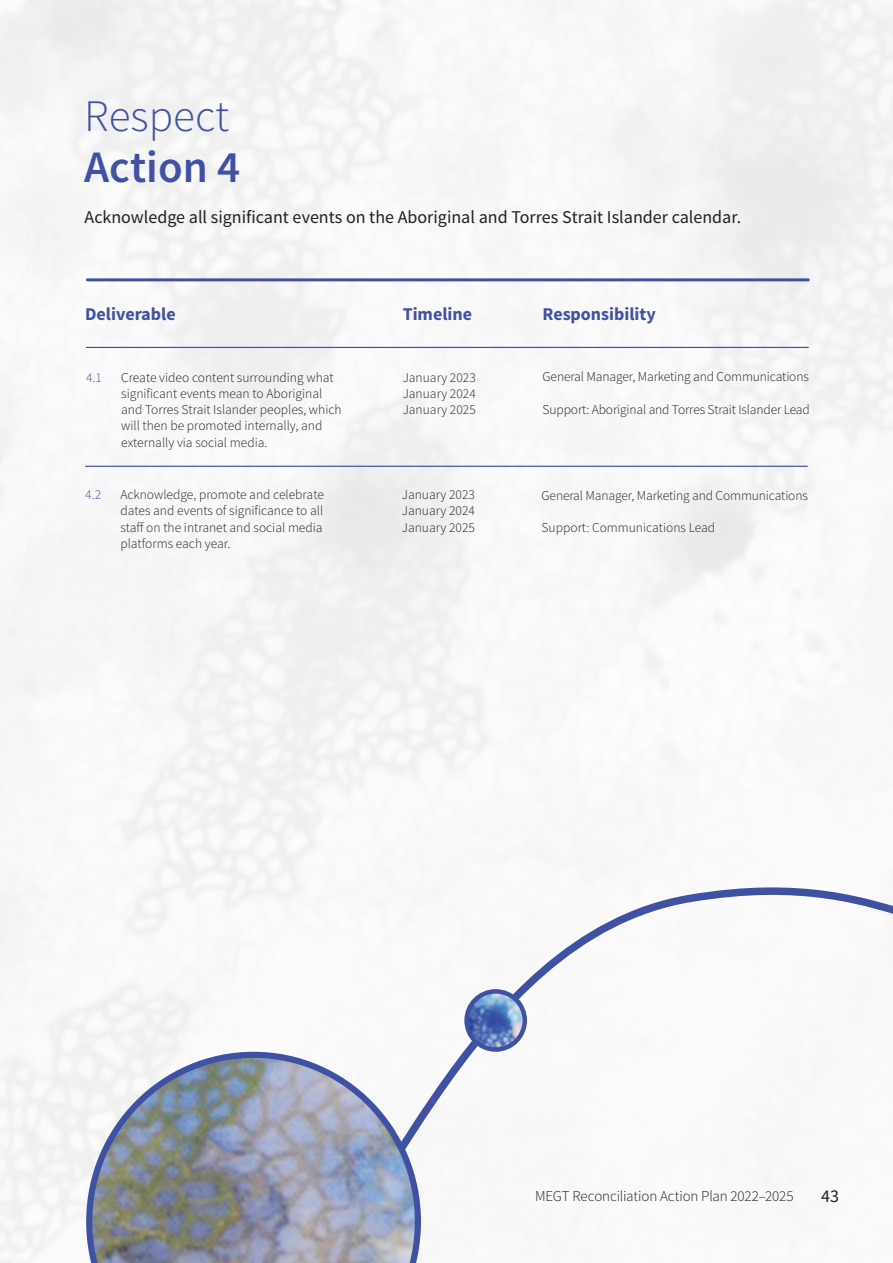
<style>
.page{position:relative;width:893px;height:1263px;background:#fff}
.page>*{position:absolute;margin:0;border:0;box-sizing:border-box;transform-origin:0 0}
.t1{font:300 45px "Source Sans Pro";color:#3f51a3}
.t2{font:600 45px "Source Sans Pro";color:#3f51a3}
.Table_body_regular{font:18px "Source Sans Pro";color:#231f20}
.t3{font:700 18px "Source Sans Pro";color:#3f51a3}
.t4{font:300 15px "Source Sans Pro";letter-spacing:-.01em;color:#231f20}
.Table_body_regular-2{font:300 13.5px/16.2px "Source Sans Pro";color:#231f20}
.Table_body_regular-3{font:300 13.5px "Source Sans Pro";color:#3f51a3}
</style>
<div class="page">
<img style="left:0;top:0;width:893px;height:851px">
<svg style="left:0;top:851px;width:893px;height:412px"></svg>
<hr style="left:87px;top:278px;width:721px;height:3px;background:#3f51a3">
<hr style="left:87px;top:347px;width:721px;height:1px;background:#3f51a3">
<hr style="left:86px;top:466px;width:721px;height:1px;background:#3f51a3">
<img style="left:467px;top:991px;width:58px;height:58px;border-radius:29px">
<div style="left:464px;top:989px;width:63px;height:63px;border:4px solid #3f51a3;border-radius:50%"></div>
<svg style="left:86px;top:1052px;width:335px;height:211px"></svg>
<p class="t1" style="left:84px;top:89px;width:147px">Respect</p>
<p class="t2" style="left:84px;top:139px;width:158px">Action 4</p>
<p class="Table_body_regular" style="left:85px;top:206px;width:658px">Acknowledge all significant events on the Aboriginal and Torres Strait Islander calendar.</p>
<p class="t3" style="left:85px;top:303px;width:92px">Deliverable</p>
<p class="t3" style="left:403px;top:303px;width:71px">Timeline</p>
<p class="t3" style="left:542px;top:303px;width:115px">Responsibility</p>
<p class="Table_body_regular-3" style="left:86px;top:369px;width:17px">4.1</p>
<p class="Table_body_regular-3" style="left:85px;top:486px;width:17px">4.2</p>
<p class="Table_body_regular-2" style="left:121px;top:369px;width:222px">Create video content surrounding what significant events mean to Aboriginal and Torres Strait Islander peoples, which will then be promoted internally, and externally via social media.</p>
<p class="Table_body_regular-2" style="left:403px;top:369px;width:75px">January 2023</p>
<p class="Table_body_regular-2" style="left:403px;top:385px;width:75px">January 2024</p>
<p class="Table_body_regular-2" style="left:403px;top:402px;width:75px">January 2025</p>
<p class="Table_body_regular-2" style="left:120px;top:487px;width:205px;text-align:justify">Acknowledge, promote and celebrate dates and events of significance to all staff on the intranet and social media platforms each year.</p>
<p class="Table_body_regular-2" style="left:402px;top:487px;width:75px">January 2023</p>
<p class="Table_body_regular-2" style="left:402px;top:503px;width:75px">January 2024</p>
<p class="Table_body_regular-2" style="left:402px;top:519px;width:75px">January 2025</p>
<p class="Table_body_regular-2" style="left:543px;top:369px;width:268px">General Manager, Marketing and Communications</p>
<p class="Table_body_regular-2" style="left:543px;top:401px;width:269px">Support: Aboriginal and Torres Strait Islander Lead</p>
<p class="Table_body_regular-2" style="left:542px;top:487px;width:268px">General Manager, Marketing and Communications</p>
<p class="Table_body_regular-2" style="left:542px;top:520px;width:175px">Support: Communications Lead</p>
<p class="t4" style="left:535px;top:1187px;width:260px">MEGT Reconciliation Action Plan 2022–2025</p>
<p class="Table_body_regular" style="left:821px;top:1185px;width:19px">43</p>
</div>
